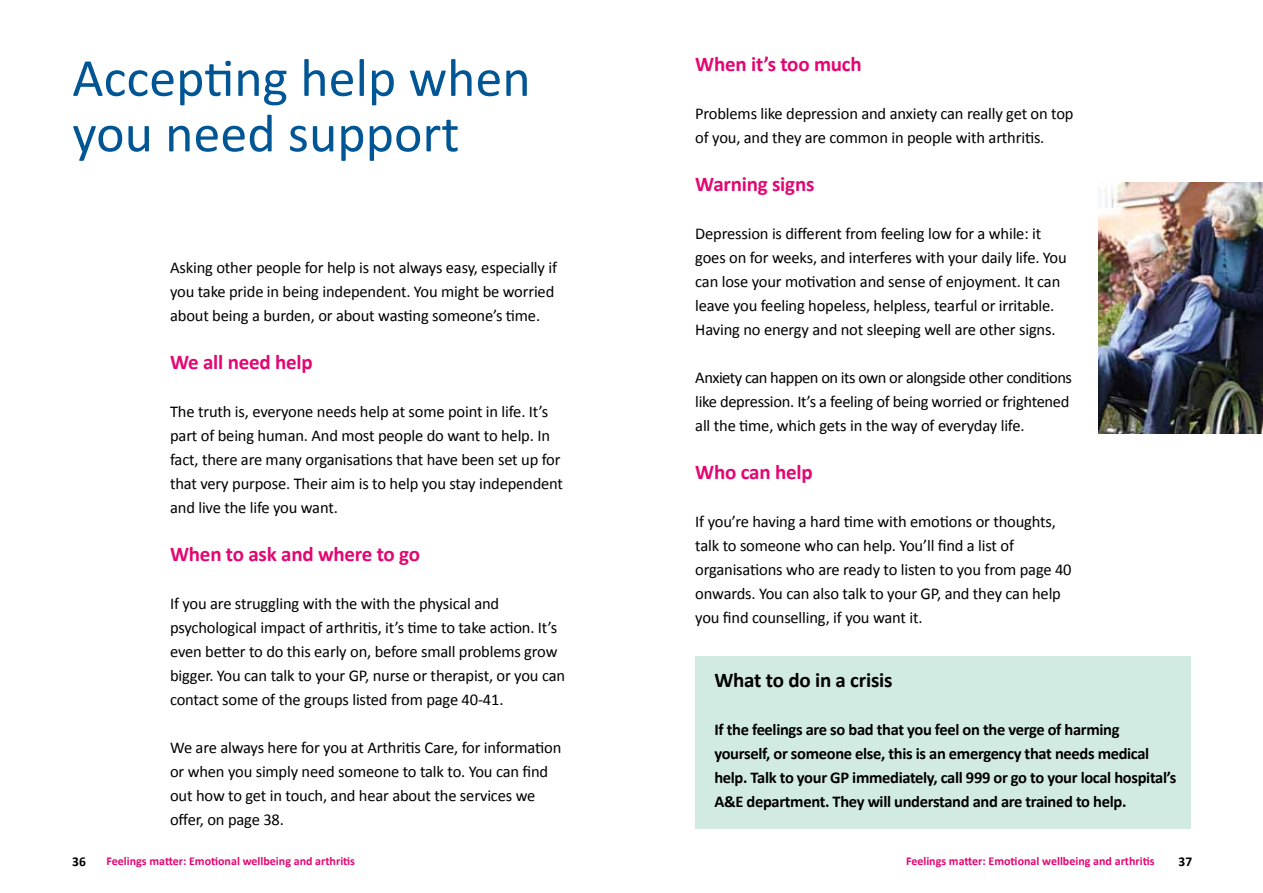
<style>
.page{position:relative;width:1263px;height:893px;background:#fff}
.page>*{position:absolute;margin:0;border:0;box-sizing:border-box;transform-origin:0 0}
.t1{font:54px/55.5px "Calibri";color:#005695}
.t2{font:700 21px "Calibri";letter-spacing:-.01em;color:#e40571}
.t3{font:700 21px "Calibri";letter-spacing:-.01em;color:#000}
.t4{font:16.5px/24px "Calibri";letter-spacing:-.01em;color:#000}
.t5{font:700 16.5px/24px "Calibri";letter-spacing:-.02em;color:#000}
.t6{font:700 13.5px "Calibri";color:#000}
.t7{font:700 12px "Calibri";color:#e40571}
</style>
<div class="page">
<div style="left:695px;top:656px;width:496px;height:173px;background:#d2ebe2"></div>
<img style="left:1098px;top:183px;width:165px;height:251px">
<h1 class="t1" style="left:72px;top:50px;width:460px">Accepting help when you need support</h1>
<p class="t4" style="left:170px;top:255px;width:388px">Asking other people for help is not always easy, especially if you take pride in being independent. You might be worried about being a burden, or about wasting someone’s time.</p>
<p class="t2" style="left:170px;top:348px;width:144px">We all need help</p>
<p class="t4" style="left:170px;top:399px;width:395px">The truth is, everyone needs help at some point in life. It’s part of being human. And most people do want to help. In fact, there are many organisations that have been set up for that very purpose. Their aim is to help you stay independent and live the life you want.</p>
<p class="t2" style="left:170px;top:540px;width:251px">When to ask and where to go</p>
<p class="t4" style="left:170px;top:591px;width:396px">If you are struggling with the with the physical and psychological impact of arthritis, it’s time to take action. It’s even better to do this early on, before small problems grow bigger. You can talk to your GP, nurse or therapist, or you can contact some of the groups listed from page 40-41.</p>
<p class="t4" style="left:170px;top:735px;width:393px">We are always here for you at Arthritis Care, for information or when you simply need someone to talk to. You can find out how to get in touch, and hear about the services we offer, on page 38.</p>
<p class="t2" style="left:695px;top:51px;width:168px">When it’s too much</p>
<p class="t4" style="left:695px;top:102px;width:380px">Problems like depression and anxiety can really get on top of you, and they are common in people with arthritis.</p>
<p class="t2" style="left:695px;top:171px;width:121px">Warning signs</p>
<p class="t4" style="left:695px;top:222px;width:373px">Depression is different from feeling low for a while: it goes on for weeks, and interferes with your daily life. You can lose your motivation and sense of enjoyment. It can leave you feeling hopeless, helpless, tearful or irritable.<br>Having no energy and not sleeping well are other signs.</p>
<p class="t4" style="left:695px;top:366px;width:378px">Anxiety can happen on its own or alongside other conditions like depression. It’s a feeling of being worried or frightened all the time, which gets in the way of everyday life.</p>
<p class="t2" style="left:695px;top:459px;width:119px">Who can help</p>
<p class="t4" style="left:695px;top:510px;width:378px">If you’re having a hard time with emotions or thoughts, talk to someone who can help. You’ll find a list of organisations who are ready to listen to you from page 40 onwards. You can also talk to your GP, and they can help you find counselling, if you want it.</p>
<p class="t3" style="left:714px;top:666px;width:180px">What to do in a crisis</p>
<p class="t5" style="left:714px;top:717px;width:463px">If the feelings are so bad that you feel on the verge of harming yourself, or someone else, this is an emergency that needs medical help. Talk to your GP immediately, call 999 or go to your local hospital’s A&amp;E department. They will understand and are trained to help.</p>
<p class="t6" style="left:72px;top:853px;width:15px">36</p>
<p class="t7" style="left:107px;top:853px;width:250px">Feelings matter: Emotional wellbeing and arthritis</p>
<p class="t7" style="left:906px;top:853px;width:250px">Feelings matter: Emotional wellbeing and arthritis</p>
<p class="t6" style="left:1178px;top:853px;width:15px">37</p>
</div>
